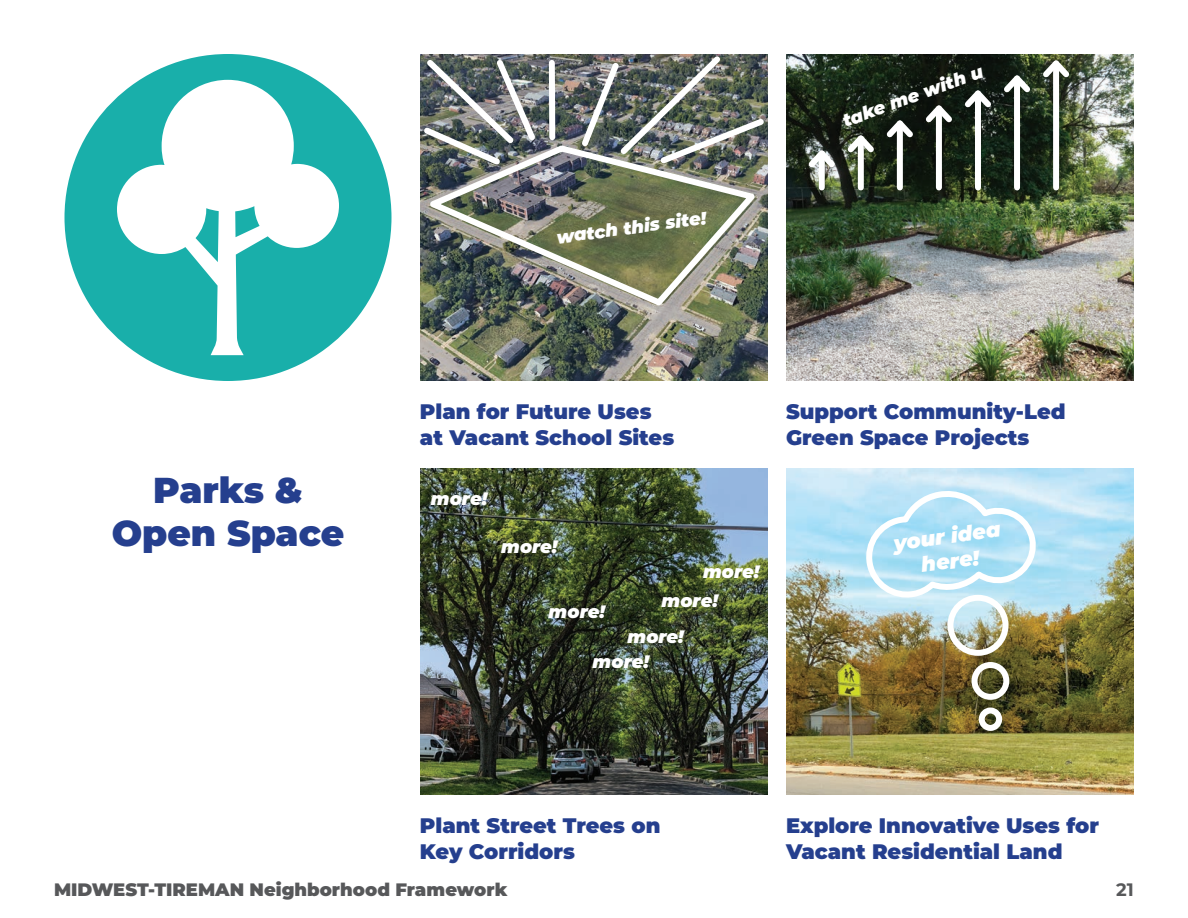
<style>
.page{position:relative;width:1188px;height:918px;background:#fff}
.page>*{position:absolute;margin:0;border:0;box-sizing:border-box;transform-origin:0 0}
.t1{font:900 36px/43.2px "Montserrat";color:#253f8e;text-align:center}
.t2{font:900 21px/25.2px "Montserrat";color:#253f8e}
.t3{font:italic 900 21px/25.2px "Montserrat";color:#fff;text-align:center}
.t4{font:italic 900 18px "Montserrat";color:#fff}
.t5{font:900 18px "Montserrat";color:#57585a}
.t6{font:700 18px "Montserrat";color:#57585a}
</style>
<div class="page">
<img style="left:420px;top:468px;width:348px;height:327px">
<img style="left:786px;top:468px;width:348px;height:327px">
<img style="left:786px;top:54px;width:348px;height:327px">
<img style="left:420px;top:54px;width:348px;height:327px">
<div style="left:64px;top:54px;width:328px;height:327px;background:#19afaa;border-radius:50%"></div>
<svg style="left:117px;top:80px;width:222px;height:275px"></svg>
<img style="left:420px;top:141px;width:343px;height:169px">
<div style="left:549px;top:63px;width:6px;height:74px;background:#fff"></div>
<img style="left:420px;top:54px;width:120px;height:115px">
<img style="left:577px;top:54px;width:191px;height:114px">
<div style="left:819px;top:153px;width:6px;height:35px;background:#fff"></div>
<div style="left:975px;top:93px;width:6px;height:95px;background:#fff"></div>
<div style="left:858px;top:138px;width:6px;height:50px;background:#fff"></div>
<div style="left:1014px;top:78px;width:6px;height:110px;background:#fff"></div>
<div style="left:897px;top:123px;width:6px;height:65px;background:#fff"></div>
<div style="left:1053px;top:63px;width:6px;height:125px;background:#fff"></div>
<div style="left:936px;top:108px;width:6px;height:80px;background:#fff"></div>
<svg style="left:803px;top:55px;width:272px;height:118px;background:#394336"></svg>
<div style="left:979px;top:708px;width:23px;height:23px;border:6px solid #fff;border-radius:50%"></div>
<div style="left:972px;top:662px;width:37px;height:38px;border:6px solid #fff;border-radius:50%"></div>
<div style="left:947px;top:595px;width:62px;height:61px;border:6px solid #fff;border-radius:50%"></div>
<svg style="left:866px;top:491px;width:173px;height:107px;background:#bbe5f6"></svg>
<h1 class="t1" style="left:112px;top:466px;width:234px">Parks &amp;<br>Open Space</h1>
<p class="t4" style="left:555px;top:223px;width:152px;rotate:-7deg">watch this site!</p>
<p class="t4" style="left:839px;top:109px;width:150px;rotate:-20deg">take me with u</p>
<p class="t2" style="left:420px;top:398px;width:256px">Plan for Future Uses at Vacant School Sites</p>
<p class="t4" style="left:431px;top:485px;width:58px">more!</p>
<p class="t4" style="left:501px;top:533px;width:58px">more!</p>
<p class="t4" style="left:703px;top:558px;width:58px">more!</p>
<p class="t4" style="left:662px;top:587px;width:58px">more!</p>
<p class="t4" style="left:549px;top:598px;width:58px">more!</p>
<p class="t4" style="left:593px;top:648px;width:58px">more!</p>
<p class="t4" style="left:627px;top:623px;width:58px">more!</p>
<p class="t2" style="left:786px;top:398px;width:281px">Support Community-Led<br>Green Space Projects</p>
<p class="t3" style="left:891px;top:530px;width:109px;rotate:-8deg">your idea here!</p>
<p class="t2" style="left:420px;top:812px;width:242px">Plant Street Trees on<br>Key Corridors</p>
<p class="t2" style="left:786px;top:812px;width:315px">Explore Innovative Uses for<br>Vacant Residential Land</p>
<p class="t5" style="left:54px;top:877px;width:455px">MIDWEST-TIREMAN Neighborhood Framework</p>
<p class="t6" style="left:1116px;top:877px;width:19px">21</p>
</div>
